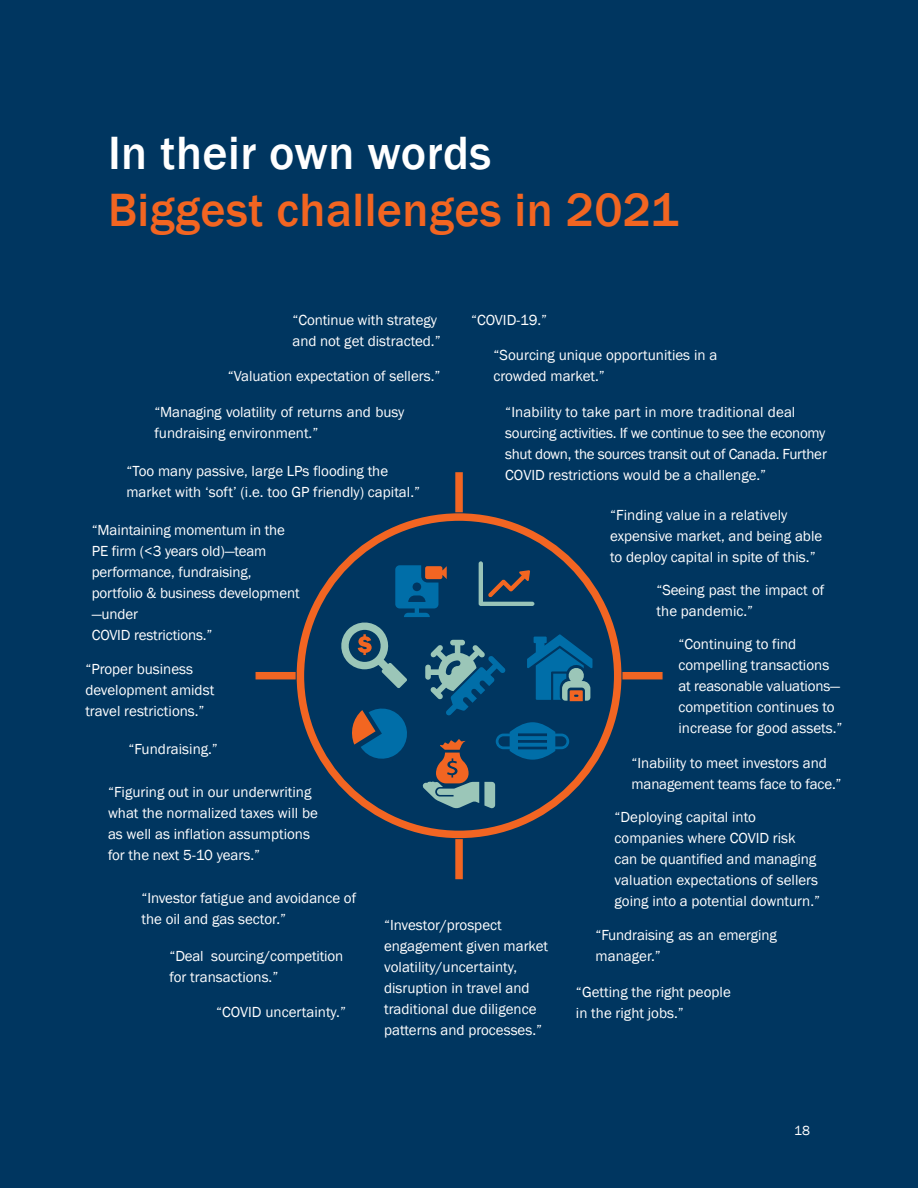
<style>
.page{position:relative;width:918px;height:1188px;background:#003660}
.page>*{position:absolute;margin:0;border:0;box-sizing:border-box;transform-origin:0 0}
.t1{font:500 48px "Franklin Gothic";letter-spacing:.01em;color:#f26521}
.t2{font:500 48px "Franklin Gothic";letter-spacing:.01em;color:#fff}
.t3{font:15px/21px "Franklin Gothic";color:#fff}
.t4{font:15px/21px "Franklin Gothic";letter-spacing:-.02em;color:#fff}
.t5{font:13.5px "Franklin Gothic";color:#fff}
</style>
<div class="page">
<div style="left:297px;top:513px;width:324px;height:325px;border:8px solid #f26522;border-radius:50%"></div>
<div style="left:455px;top:472px;width:8px;height:40px;background:#f26522"></div>
<div style="left:455px;top:839px;width:8px;height:40px;background:#f26522"></div>
<div style="left:622px;top:672px;width:41px;height:7px;background:#f26522"></div>
<div style="left:256px;top:672px;width:40px;height:7px;background:#f26522"></div>
<svg style="left:339px;top:561px;width:253px;height:248px"></svg>
<h1 class="t2" style="left:108px;top:123px;width:385px">In their own words</h1>
<h1 class="t1" style="left:108px;top:180px;width:572px">Biggest challenges in 2021</h1>
<p class="t3" style="left:293px;top:310px;width:150px">“Continue with strategy and not get distracted.”</p>
<p class="t3" style="left:228px;top:366px;width:214px">“Valuation expectation of sellers.”</p>
<p class="t3" style="left:154px;top:402px;width:252px">“Managing volatility of returns and busy fundraising environment.”</p>
<p class="t3" style="left:126px;top:461px;width:295px">“Too many passive, large LPs flooding the market with ‘soft’ (i.e. too GP friendly) capital.”</p>
<p class="t3" style="left:92px;top:519px;width:209px">“Maintaining momentum in the<br>PE firm (&lt;3 years old)—team performance, fundraising, portfolio &amp; business development —under<br>COVID restrictions.”</p>
<p class="t3" style="left:85px;top:659px;width:130px">“Proper business development amidst travel restrictions.”</p>
<p class="t3" style="left:129px;top:739px;width:91px">“Fundraising.”</p>
<p class="t3" style="left:108px;top:782px;width:211px">“Figuring out in our underwriting what the normalized taxes will be as well as inflation assumptions for the next 5-10 years.”</p>
<p class="t3" style="left:471px;top:310px;width:78px">“COVID-19.”</p>
<p class="t3" style="left:494px;top:345px;width:225px">“Sourcing unique opportunities in a crowded market.”</p>
<p class="t4" style="left:505px;top:402px;width:323px">“Inability to take part in more traditional deal sourcing activities. If we continue to see the economy shut down, the sources transit out of Canada. Further COVID restrictions would be a challenge.”</p>
<p class="t3" style="left:610px;top:504px;width:214px">“Finding value in a relatively expensive market, and being able to deploy capital in spite of this.”</p>
<p class="t3" style="left:657px;top:579px;width:169px">“Seeing past the impact of the pandemic.”</p>
<p class="t3" style="left:678px;top:634px;width:166px">“Continuing to find compelling transactions at reasonable valuations— competition continues to increase for good assets.”</p>
<p class="t3" style="left:632px;top:752px;width:212px">“Inability to meet investors and management teams face to face.”</p>
<p class="t3" style="left:615px;top:807px;width:205px">“Deploying capital into companies where COVID risk can be quantified and managing valuation expectations of sellers</p>
<p class="t3" style="left:141px;top:888px;width:216px">“Investor fatigue and avoidance of the oil and gas sector.”</p>
<p class="t3" style="left:170px;top:946px;width:175px">“Deal sourcing/competition for transactions.”</p>
<p class="t3" style="left:216px;top:1002px;width:132px">“COVID uncertainty.”</p>
<p class="t3" style="left:384px;top:915px;width:166px">“Investor/prospect engagement given market volatility/uncertainty, disruption in travel and traditional due diligence patterns and processes.”</p>
<p class="t3" style="left:615px;top:891px;width:207px">going into a potential downturn.”</p>
<p class="t3" style="left:596px;top:925px;width:183px">“Fundraising as an emerging manager.”</p>
<p class="t3" style="left:576px;top:982px;width:156px">“Getting the right people in the right jobs.”</p>
<p class="t5" style="left:794px;top:1122px;width:17px">18</p>
</div>
